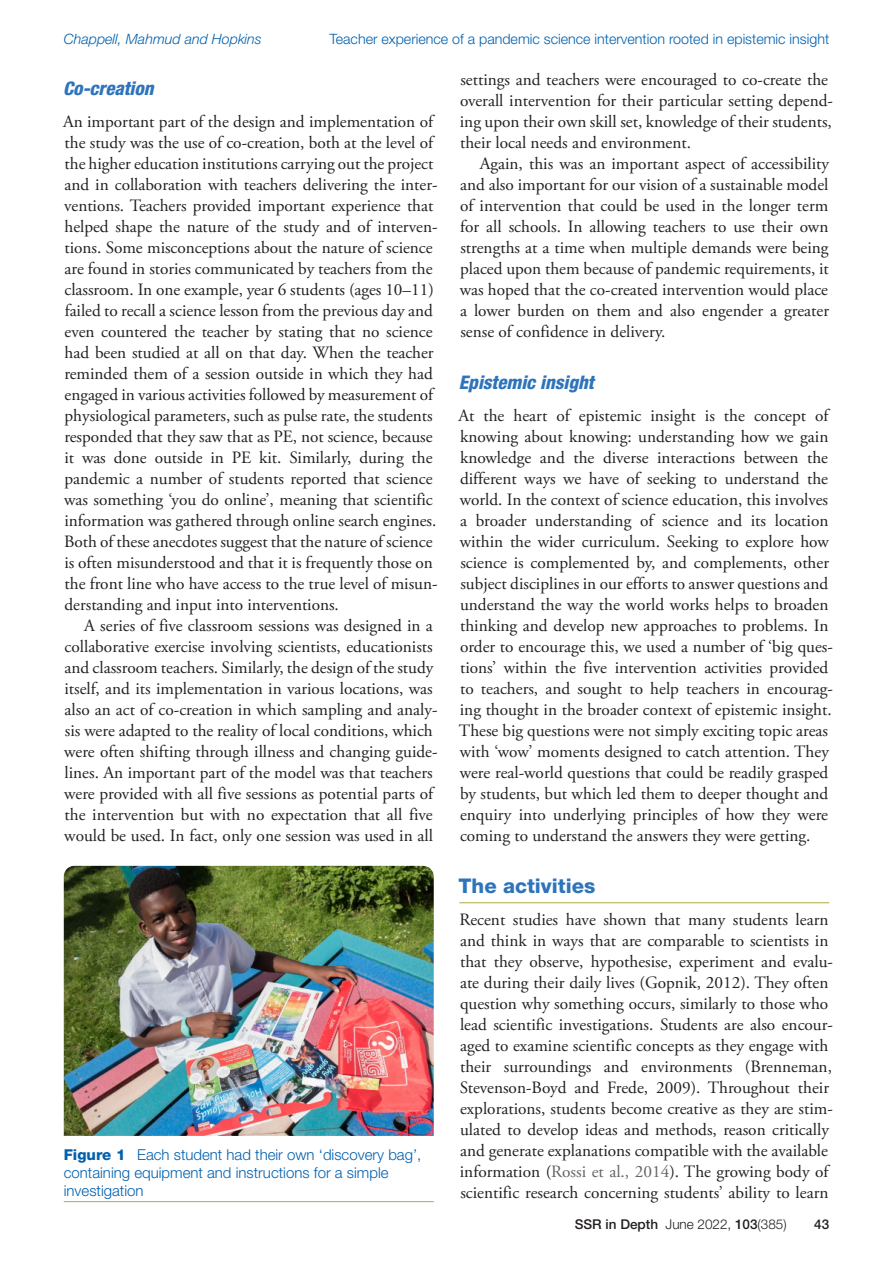
<style>
.page{position:relative;width:893px;height:1263px;background:#fff}
.page>*{position:absolute;margin:0;border:0;box-sizing:border-box;transform-origin:0 0}
.CH_A_head{font:800 20.25px "Helvetica Neue LT Std";color:#2f74ba}
.CH_B_head{font:italic 800 condensed 18.75px "Helvetica Neue LT Std";color:#2f74ba}
.CH_body_tx_first{font:17.25px/21px "Adobe Garamond Pro";color:#231f20}
.CH_body_tx{font:17.25px/21px "Adobe Garamond Pro";color:#231f20}
.CH_figure_caption{font:300 15px/18px "Helvetica Neue LT Std";color:#0160ae}
.CH_running_head_rect{font:300 14.25px "Helvetica Neue LT Std";color:#0160ae}
.CH_running_head_rect-2{font:italic 300 14.25px "Helvetica Neue LT Std";color:#0160ae}
.t1{font:300 13.5px "Helvetica Neue LT Std";color:#231f20}
.t2{font:500 13.5px "Helvetica Neue LT Std";color:#231f20}
.s1{font-weight:800}
.s2{color:#636366}
.s3{font-weight:500}
</style>
<div class="page">
<hr style="left:459px;top:902px;width:370px;height:1px;background:#a9ab38">
<hr style="left:64px;top:1201px;width:370px;height:1px;background:#a9ab38">
<img style="left:64px;top:866px;width:370px;height:270px">
<p class="CH_running_head_rect-2" style="left:64px;top:31px;width:199px">Chappell, Mahmud and Hopkins</p>
<p class="CH_running_head_rect" style="left:329px;top:30px;width:501px">Teacher experience of a pandemic science intervention rooted in epistemic insight</p>
<p class="CH_B_head" style="left:63px;top:77px;width:92px">Co-creation</p>
<p class="CH_body_tx_first" style="left:63px;top:111px;width:376px">An important part of the design and implementation of the study was the use of co-creation, both at the level of the higher education institutions carrying out the project and in collaboration with teachers delivering the inter&shy;ventions. Teachers provided important experience that helped shape the nature of the study and of interven&shy;tions. Some misconceptions about the nature of science are found in stories communicated by teachers from the classroom. In one example, year 6 students (ages 10–11) failed to recall a science lesson from the previous day and even countered the teacher by stating that no science had been studied at all on that day. When the teacher reminded them of a session outside in which they had engaged in various activities followed by measurement of physiological parameters, such as pulse rate, the students responded that they saw that as PE, not science, because it was done outside in PE kit. Similarly, during the pandemic a number of students reported that science was something ‘you do online’, meaning that scientific information was gathered through online search engines.<br>Both of these anecdotes suggest that the nature of science is often misunderstood and that it is frequently those on the front line who have access to the true level of misun&shy;derstanding and input into interventions.</p>
<p class="CH_body_tx" style="left:64px;top:615px;width:375px;text-indent:20px">A series of five classroom sessions was designed in a collaborative exercise involving scientists, educationists and classroom teachers. Similarly, the design of the study itself, and its implementation in various locations, was also an act of co-creation in which sampling and analy&shy;sis were adapted to the reality of local conditions, which were often shifting through illness and changing guide&shy;lines. An important part of the model was that teachers were provided with all five sessions as potential parts of the intervention but with no expectation that all five would be used. In fact, only one session was used in all</p>
<p class="CH_figure_caption" style="left:64px;top:1145px;width:359px"><span class="s1">Figure 1</span> Each student had their own ‘discovery bag’, containing equipment and instructions for a simple investigation</p>
<p class="CH_body_tx" style="left:460px;top:69px;width:375px">settings and teachers were encouraged to co-create the overall intervention for their particular setting depend&shy;ing upon their own skill set, knowledge of their students, their local needs and environment.</p>
<p class="CH_body_tx" style="left:460px;top:153px;width:371px;text-align:justify;text-indent:20px">Again, this was an important aspect of accessibility and also important for our vision of a sustainable model of intervention that could be used in the longer term for all schools. In allowing teachers to use their own strengths at a time when multiple demands were being placed upon them because of pandemic requirements, it was hoped that the co-created intervention would place a lower burden on them and also engender a greater sense of confidence in delivery.</p>
<p class="CH_B_head" style="left:459px;top:371px;width:136px">Epistemic insight</p>
<p class="CH_body_tx_first" style="left:458px;top:405px;width:376px">At the heart of epistemic insight is the concept of knowing about knowing: understanding how we gain knowledge and the diverse interactions between the different ways we have of seeking to understand the world. In the context of science education, this involves a broader understanding of science and its location within the wider curriculum. Seeking to explore how science is complemented by, and complements, other subject disciplines in our efforts to answer questions and understand the way the world works helps to broaden thinking and develop new approaches to problems. In order to encourage this, we used a number of ‘big ques&shy;tions’ within the five intervention activities provided to teachers, and sought to help teachers in encourag&shy;ing thought in the broader context of epistemic insight.<br>These big questions were not simply exciting topic areas with ‘wow’ moments designed to catch attention. They were real-world questions that could be readily grasped by students, but which led them to deeper thought and enquiry into underlying principles of how they were coming to understand the answers they were getting.</p>
<p class="CH_A_head" style="left:458px;top:874px;width:138px">The activities</p>
<p class="CH_body_tx_first" style="left:459px;top:909px;width:375px">Recent studies have shown that many students learn and think in ways that are comparable to scientists in that they observe, hypothesise, experiment and evalu&shy;ate during their daily lives (Gopnik, 2012). They often question why something occurs, similarly to those who lead scientific investigations. Students are also encour&shy;aged to examine scientific concepts as they engage with their surroundings and environments (Brenneman, Stevenson-Boyd and Frede, 2009). Throughout their explorations, students become creative as they are stim&shy;ulated to develop ideas and methods, reason critically and generate explanations compatible with the available information (<span class="s2">Rossi et al., 2014</span>). The growing body of scientific research concerning students’ ability to learn</p>
<p class="t1" style="left:575px;top:1216px;width:213px"><span class="s3">SSR in Depth</span> June 2022, <span class="s3">103</span>(385)</p>
<p class="t2" style="left:814px;top:1216px;width:17px">43</p>
</div>
